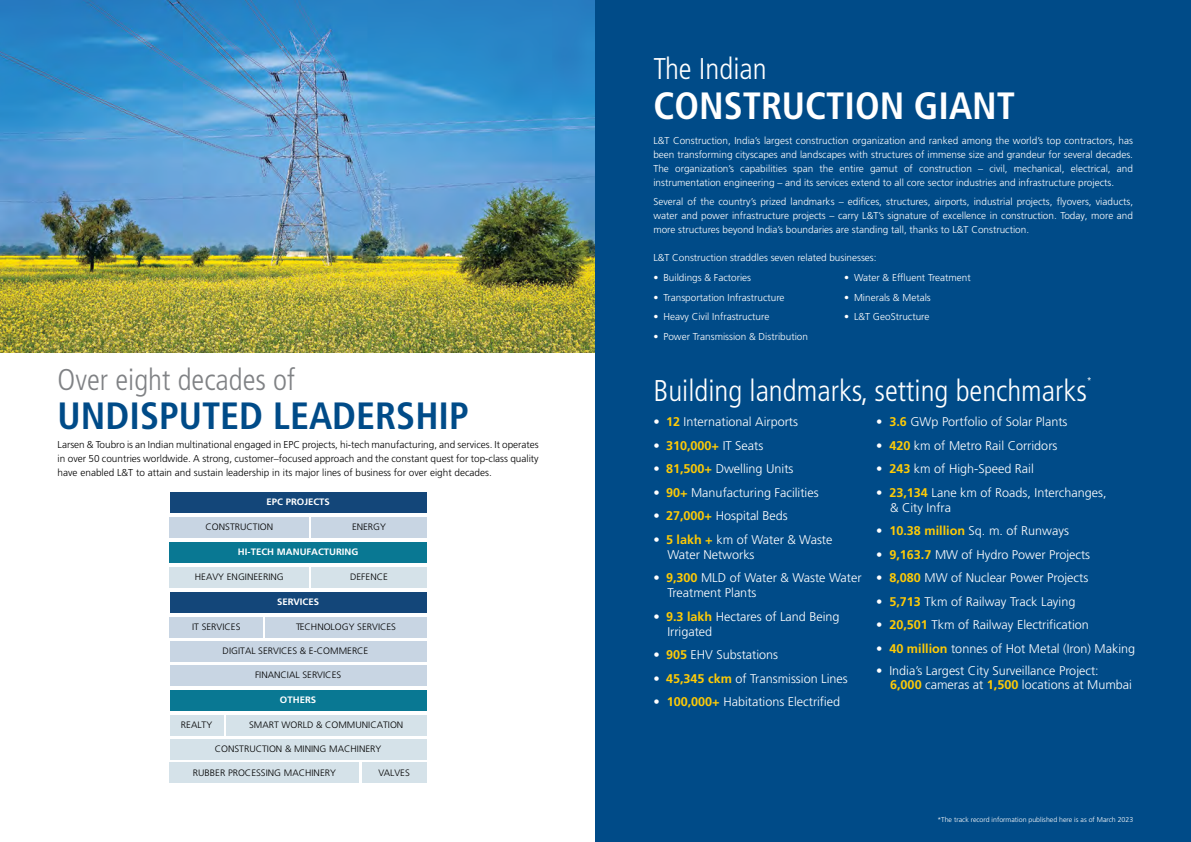
<style>
.page{position:relative;width:1191px;height:842px;background:#fff}
.page>*{position:absolute;margin:0;border:0;box-sizing:border-box;transform-origin:0 0}
.t1{font:700 condensed 38px "Frutiger LT Pro";color:#004b88}
.t2{font:700 condensed 38px "Frutiger LT Pro";color:#fff}
.t3{font:300 condensed 30px "Frutiger LT Pro";color:#fff}
.t4{font:300 condensed 30px "Frutiger LT Pro";color:#808285}
.t5{font:300 12.6px/15px "Frutiger LT Pro";color:#fff}
.t6{font:300 condensed 10.5px "Frutiger LT Pro";color:#fff}
.t7{font:300 10px/14px "Frutiger LT Pro";color:#fff;text-align:justify}
.t8{font:300 10px/14px "Frutiger LT Pro";color:#000;text-align:justify}
.t9{font:300 9.3px "Frutiger LT Pro";color:#010101}
.t10{font:700 9.3px "Frutiger LT Pro";color:#fff}
.t11{font:300 7px "Frutiger LT Pro";color:#fff}
.s1{font-weight:700;color:#ffcb05}
</style>
<div class="page">
<img style="left:0;top:0;width:595px;height:353px">
<div style="left:595px;top:0;width:596px;height:842px;background:#004b88"></div>
<div style="left:170px;top:492px;width:256px;height:20px;background:#134679"></div>
<div style="left:170px;top:517px;width:139px;height:20px;background:#c8d5e3"></div>
<div style="left:311px;top:517px;width:115px;height:20px;background:#c8d5e3"></div>
<div style="left:170px;top:542px;width:257px;height:21px;background:#097893"></div>
<div style="left:170px;top:567px;width:139px;height:21px;background:#d5e2e9"></div>
<div style="left:311px;top:567px;width:115px;height:21px;background:#d5e2e9"></div>
<div style="left:170px;top:617px;width:93px;height:21px;background:#c8d5e3"></div>
<div style="left:265px;top:617px;width:162px;height:21px;background:#c8d5e3"></div>
<div style="left:170px;top:641px;width:256px;height:21px;background:#c8d5e3"></div>
<div style="left:170px;top:665px;width:256px;height:20px;background:#c8d5e3"></div>
<div style="left:170px;top:592px;width:256px;height:21px;background:#134679"></div>
<div style="left:170px;top:715px;width:53px;height:21px;background:#d5e2e9"></div>
<div style="left:362px;top:762px;width:64px;height:21px;background:#d5e2e9"></div>
<div style="left:226px;top:715px;width:200px;height:21px;background:#d5e2e9"></div>
<div style="left:170px;top:739px;width:256px;height:20px;background:#d5e2e9"></div>
<div style="left:170px;top:762px;width:189px;height:21px;background:#d5e2e9"></div>
<div style="left:170px;top:690px;width:256px;height:21px;background:#097893"></div>
<h2 class="t4" style="left:58px;top:362px;width:239px">Over eight decades of</h2>
<h1 class="t1" style="left:58px;top:393px;width:413px">UNDISPUTED LEADERSHIP</h1>
<p class="t8" style="left:58px;top:438px;width:482px">Larsen &amp; Toubro is an Indian multinational engaged in EPC projects, hi-tech manufacturing, and services. It operates in over 50 countries worldwide. A strong, customer–focused approach and the constant quest for top-class quality have enabled L&amp;T to attain and sustain leadership in its major lines of business for over eight decades.</p>
<p class="t10" style="left:266px;top:496px;width:65px">EPC PROJECTS</p>
<p class="t9" style="left:205px;top:521px;width:69px">CONSTRUCTION</p>
<p class="t9" style="left:352px;top:521px;width:36px">ENERGY</p>
<p class="t10" style="left:238px;top:546px;width:122px">HI-TECH MANUFACTURING</p>
<p class="t9" style="left:195px;top:571px;width:90px">HEAVY ENGINEERING</p>
<p class="t9" style="left:350px;top:571px;width:39px">DEFENCE</p>
<p class="t10" style="left:277px;top:596px;width:43px">SERVICES</p>
<p class="t9" style="left:192px;top:622px;width:50px">IT SERVICES</p>
<p class="t9" style="left:296px;top:622px;width:102px">TECHNOLOGY SERVICES</p>
<p class="t9" style="left:223px;top:645px;width:147px">DIGITAL SERVICES &amp; E-COMMERCE</p>
<p class="t9" style="left:255px;top:669px;width:88px">FINANCIAL SERVICES</p>
<p class="t10" style="left:280px;top:694px;width:38px">OTHERS</p>
<p class="t9" style="left:181px;top:719px;width:33px">REALTY</p>
<p class="t9" style="left:249px;top:719px;width:156px">SMART WORLD &amp; COMMUNICATION</p>
<p class="t9" style="left:215px;top:743px;width:168px">CONSTRUCTION &amp; MINING MACHINERY</p>
<p class="t9" style="left:193px;top:767px;width:145px">RUBBER PROCESSING MACHINERY</p>
<p class="t9" style="left:378px;top:767px;width:33px">VALVES</p>
<h2 class="t3" style="left:653px;top:52px;width:115px">The Indian</h2>
<h1 class="t2" style="left:653px;top:83px;width:363px">CONSTRUCTION GIANT</h1>
<p class="t7" style="left:653px;top:133px;width:481px">L&amp;T Construction, India’s largest construction organization and ranked among the world’s top contractors, has been transforming cityscapes and landscapes with structures of immense size and grandeur for several decades.<br>The organization’s capabilities span the entire gamut of construction – civil, mechanical, electrical, and instrumentation engineering – and its services extend to all core sector industries and infrastructure projects.</p>
<p class="t7" style="left:653px;top:195px;width:481px">Several of the country’s prized landmarks – edifices, structures, airports, industrial projects, flyovers, viaducts, water and power infrastructure projects – carry L&amp;T’s signature of excellence in construction. Today, more and more structures beyond India’s boundaries are standing tall, thanks to L&amp;T Construction.</p>
<p class="t7" style="left:653px;top:251px;width:225px">L&amp;T Construction straddles seven related businesses:</p>
<p class="t7" style="left:653px;top:270px;width:99px">• Buildings &amp; Factories</p>
<p class="t7" style="left:653px;top:290px;width:133px">• Transportation Infrastructure</p>
<p class="t7" style="left:653px;top:310px;width:117px">• Heavy Civil Infrastructure</p>
<p class="t7" style="left:653px;top:329px;width:156px">• Power Transmission &amp; Distribution</p>
<p class="t7" style="left:844px;top:270px;width:128px">• Water &amp; Effluent Treatment</p>
<p class="t7" style="left:844px;top:290px;width:88px">• Minerals &amp; Metals</p>
<p class="t7" style="left:844px;top:310px;width:87px">• L&amp;T GeoStructure</p>
<h2 class="t3" style="left:653px;top:373px;width:435px">Building landmarks, setting benchmarks</h2>
<p class="t6" style="left:1086px;top:375px;width:7px">*</p>
<p class="t5" style="left:653px;top:414px;width:146px">• <span class="s1">12</span> International Airports</p>
<p class="t5" style="left:653px;top:438px;width:111px">• <span class="s1">310,000+</span> IT Seats</p>
<p class="t5" style="left:653px;top:461px;width:142px">• <span class="s1">81,500+</span> Dwelling Units</p>
<p class="t5" style="left:653px;top:485px;width:167px">• <span class="s1">90+</span> Manufacturing Facilities</p>
<p class="t5" style="left:653px;top:508px;width:136px">• <span class="s1">27,000+</span> Hospital Beds</p>
<p class="t5" style="left:667px;top:532px;width:166px;text-indent:-14px">• <span class="s1">5 lakh +</span> km of Water &amp; Waste<br>Water Networks</p>
<p class="t5" style="left:667px;top:570px;width:196px;text-indent:-14px">• <span class="s1">9,300</span> MLD of Water &amp; Waste Water<br>Treatment Plants</p>
<p class="t5" style="left:667px;top:609px;width:174px;text-indent:-14px">• <span class="s1">9.3 lakh</span> Hectares of Land Being<br>Irrigated</p>
<p class="t5" style="left:653px;top:647px;width:126px">• <span class="s1">905</span> EHV Substations</p>
<p class="t5" style="left:653px;top:671px;width:196px">• <span class="s1">45,345 ckm</span> of Transmission Lines</p>
<p class="t5" style="left:653px;top:694px;width:188px">• <span class="s1">100,000+</span> Habitations Electrified</p>
<p class="t5" style="left:876px;top:414px;width:193px">• <span class="s1">3.6</span> GWp Portfolio of Solar Plants</p>
<p class="t5" style="left:876px;top:438px;width:183px">• <span class="s1">420</span> km of Metro Rail Corridors</p>
<p class="t5" style="left:876px;top:461px;width:159px">• <span class="s1">243</span> km of High-Speed Rail</p>
<p class="t5" style="left:890px;top:485px;width:218px;text-indent:-14px">• <span class="s1">23,134</span> Lane km of Roads, Interchanges, &amp; City Infra</p>
<p class="t5" style="left:876px;top:523px;width:194px">• <span class="s1">10.38 million</span> Sq. m. of Runways</p>
<p class="t5" style="left:876px;top:547px;width:216px">• <span class="s1">9,163.7</span> MW of Hydro Power Projects</p>
<p class="t5" style="left:876px;top:570px;width:214px">• <span class="s1">8,080</span> MW of Nuclear Power Projects</p>
<p class="t5" style="left:876px;top:594px;width:201px">• <span class="s1">5,713</span> Tkm of Railway Track Laying</p>
<p class="t5" style="left:876px;top:617px;width:214px">• <span class="s1">20,501</span> Tkm of Railway Electrification</p>
<p class="t5" style="left:876px;top:641px;width:261px">• <span class="s1">40 million</span> tonnes of Hot Metal (Iron) Making</p>
<p class="t5" style="left:890px;top:664px;width:243px;line-height:14px;text-indent:-14px">• India’s Largest City Surveillance Project:<br><span class="s1">6,000</span> cameras at <span class="s1">1,500</span> locations at Mumbai</p>
<p class="t11" style="left:937px;top:816px;width:197px">*The track record information published here is as of March 2023</p>
</div>
